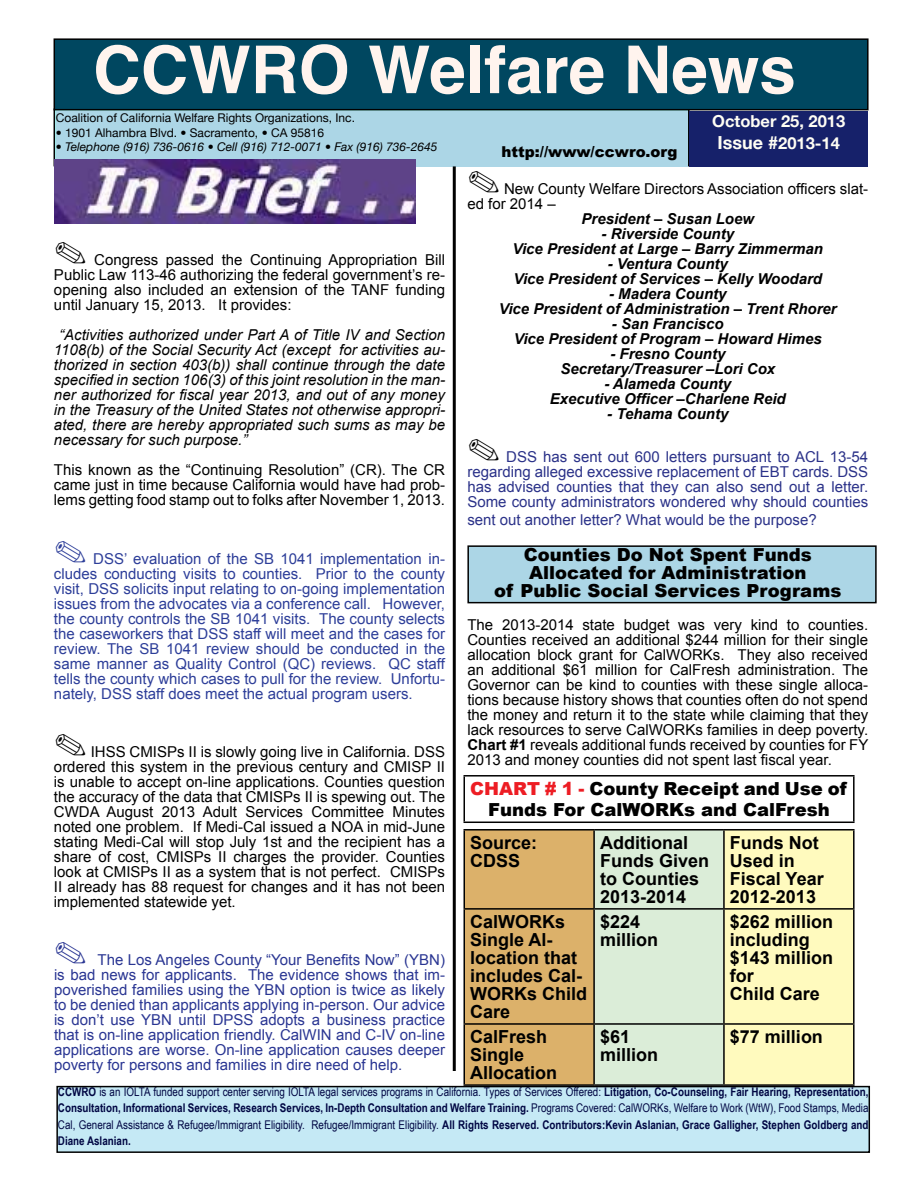
<style>
.page{position:relative;width:918px;height:1188px;background:#fff}
.page>*{position:absolute;margin:0;border:0;box-sizing:border-box;transform-origin:0 0}
.t1{font:700 66px "Helvetica";color:#fff4ee}
.t2{font:700 18px/18px "Arial";color:#000}
.t3{font:900 18px/18px "Arial";color:#000;text-align:center}
.t4{font:700 16.5px/21.6px "Helvetica Neue";color:#fffef4;text-align:center}
.t5{font:15px/15px "Arial";color:#000;text-align:justify}
.t6{font:15px/15px "Arial";color:#2d3e99;text-align:justify}
.t7{font:15px/15px "Arial";color:#2a3693;text-align:justify}
.t8{font:italic 15px/15px "Arial";color:#000;text-align:justify}
.t9{font:italic 700 15px/15px "Arial";color:#000;text-align:center}
.t10{font:15px/15px "Arial";color:#2b3289;text-align:justify}
.t11{font:900 15px "Arial";color:#000}
.t12{font:700 12px/16.4px "Arial Narrow";color:#000643;text-align:justify}
.t13{font:12px "Helvetica Neue";color:#000}
.t14{font:italic 12px "Helvetica Neue";color:#000}
.s1{font-size:18px}
.s2{font-weight:700}
.s3{color:#ed1d24}
.s4{font-weight:400}
</style>
<div class="page">
<div style="left:54px;top:39px;width:814px;height:71px;background:#004760"></div>
<div style="left:54px;top:38px;width:815px;height:72px;border:2px solid #000"></div>
<div style="left:56px;top:111px;width:631px;height:55px;background:#acd6e6"></div>
<div style="left:57px;top:1087px;width:812px;height:65px;background:#c5e9f5"></div>
<div style="left:56px;top:1086px;width:814px;height:67px;border:1px solid #000"></div>
<hr style="left:453px;top:166px;width:3px;height:905px;background:#000">
<div style="left:689px;top:111px;width:179px;height:55px;background:#16216a"></div>
<hr style="left:464px;top:775px;width:391px;height:2px;background:#000">
<hr style="left:464px;top:777px;width:1px;height:45px;background:#000">
<hr style="left:853px;top:777px;width:2px;height:45px;background:#000">
<hr style="left:464px;top:822px;width:391px;height:1px;background:#000">
<svg style="left:465px;top:831px;width:388px;height:253px;background:#e7ddaa"></svg>
<hr style="left:464px;top:829px;width:130px;height:2px;background:#000">
<hr style="left:464px;top:831px;width:1px;height:77px;background:#000">
<hr style="left:594px;top:829px;width:130px;height:2px;background:#000">
<hr style="left:593px;top:831px;width:2px;height:77px;background:#000">
<hr style="left:724px;top:829px;width:131px;height:2px;background:#000">
<hr style="left:723px;top:831px;width:2px;height:77px;background:#000">
<hr style="left:853px;top:831px;width:2px;height:77px;background:#000">
<hr style="left:464px;top:908px;width:130px;height:2px;background:#000">
<hr style="left:464px;top:910px;width:1px;height:113px;background:#000">
<hr style="left:594px;top:908px;width:130px;height:2px;background:#000">
<hr style="left:593px;top:910px;width:2px;height:113px;background:#000">
<hr style="left:724px;top:908px;width:131px;height:2px;background:#000">
<hr style="left:723px;top:910px;width:2px;height:113px;background:#000">
<hr style="left:853px;top:910px;width:2px;height:113px;background:#000">
<hr style="left:464px;top:1023px;width:130px;height:2px;background:#000">
<hr style="left:464px;top:1025px;width:1px;height:59px;background:#000">
<hr style="left:594px;top:1023px;width:130px;height:2px;background:#000">
<hr style="left:593px;top:1025px;width:2px;height:59px;background:#000">
<hr style="left:724px;top:1023px;width:131px;height:2px;background:#000">
<hr style="left:723px;top:1025px;width:2px;height:59px;background:#000">
<hr style="left:853px;top:1025px;width:2px;height:59px;background:#000">
<hr style="left:464px;top:1084px;width:130px;height:2px;background:#000">
<hr style="left:594px;top:1084px;width:130px;height:2px;background:#000">
<hr style="left:724px;top:1084px;width:131px;height:2px;background:#000">
<img style="left:54px;top:159px;width:362px;height:64px">
<div style="left:468px;top:546px;width:408px;height:57px;background:#acd6e6"></div>
<div style="left:467px;top:545px;width:410px;height:58px;border:2px solid #000"></div>
<h1 class="t1" style="left:93px;top:17px;width:704px">CCWRO Welfare News</h1>
<p class="t13" style="left:56px;top:111px;width:301px">Coalition of California Welfare Rights Organizations, Inc.</p>
<p class="t13" style="left:56px;top:125px;width:270px">• 1901 Alhambra Blvd. • Sacramento, • CA 95816</p>
<p class="t14" style="left:56px;top:140px;width:383px">• Telephone (916) 736-0616 • Cell (916) 712-0071 • Fax (916) 736-2645</p>
<p class="t5" style="left:54px;top:253px;width:393px;text-indent:40px">Congress passed the Continuing Appropriation Bill Public Law 113-46 authorizing the federal government’s re&shy;opening also included an extension of the TANF funding until January 15, 2013. It provides:</p>
<p class="t8" style="left:54px;top:328px;width:393px;text-indent:5px">“Activities authorized under Part A of Title IV and Section 1108(b) of the Social Security Act (except for activities au&shy;thorized in section 403(b)) shall continue through the date specified in section 106(3) of this joint resolution in the man&shy;ner authorized for fiscal year 2013, and out of any money in the Treasury of the United States not otherwise appropri&shy;ated, there are hereby appropriated such sums as may be necessary for such purpose.”</p>
<p class="t5" style="left:54px;top:463px;width:393px">This known as the “Continuing Resolution” (CR). The CR came just in time because California would have had prob&shy;lems getting food stamp out to folks after November 1, 2013.</p>
<p class="t6" style="left:54px;top:551px;width:393px;text-indent:39px">DSS’ evaluation of the SB 1041 implementation in&shy;cludes conducting visits to counties. Prior to the county visit, DSS solicits input relating to on-going implementation issues from the advocates via a conference call. However, the county controls the SB 1041 visits. The county selects the caseworkers that DSS staff will meet and the cases for review. The SB 1041 review should be conducted in the same manner as Quality Control (QC) reviews. QC staff tells the county which cases to pull for the review. Unfortu&shy;nately, DSS staff does meet the actual program users.</p>
<p class="t5" style="left:54px;top:744px;width:393px;text-indent:37px">IHSS CMISPs II is slowly going live in California. DSS ordered this system in the previous century and CMISP II is unable to accept on-line applications. Counties question the accuracy of the data that CMISPs II is spewing out. The CWDA August 2013 Adult Services Committee Minutes noted one problem. If Medi-Cal issued a NOA in mid-June stating Medi-Cal will stop July 1st and the recipient has a share of cost, CMISPs II charges the provider. Counties look at CMISPs II as a system that is not perfect. CMISPs II already has 88 request for changes and it has not been implemented statewide yet.</p>
<p class="t7" style="left:54px;top:952px;width:393px;text-indent:44px">The Los Angeles County “Your Benefits Now” (YBN) is bad news for applicants. The evidence shows that im&shy;poverished families using the YBN option is twice as likely to be denied than applicants applying in-person. Our advice is don’t use YBN until DPSS adopts a business practice that is on-line application friendly. CalWIN and C-IV on-line applications are worse. On-line application causes deeper poverty for persons and families in dire need of help.</p>
<p class="t11" style="left:502px;top:140px;width:178px">http://www/ccwro.org</p>
<p class="t4" style="left:712px;top:110px;width:134px">October 25, 2013<br><span class="s1">Issue #</span>2013-14</p>
<p class="t5" style="left:467px;top:181px;width:402px;text-indent:37px">New County Welfare Directors Association officers slat&shy;ed for 2014 –</p>
<p class="t9" style="left:582px;top:211px;width:174px">President – Susan Loew</p>
<p class="t9" style="left:513px;top:226px;width:312px">- Riverside County<br>Vice President at Large – Barry Zimmerman</p>
<p class="t9" style="left:514px;top:256px;width:310px">- Ventura County<br>Vice President of Services – Kelly Woodard</p>
<p class="t9" style="left:499px;top:286px;width:339px">- Madera County<br>Vice President of Administration – Trent Rhorer</p>
<p class="t9" style="left:514px;top:316px;width:309px">- San Francisco<br>Vice President of Program – Howard Himes</p>
<p class="t9" style="left:560px;top:346px;width:216px">- Fresno County<br>Secretary/Treasurer –Lori Cox</p>
<p class="t9" style="left:550px;top:376px;width:237px">- Alameda County<br>Executive Officer –Charlene Reid</p>
<p class="t9" style="left:607px;top:406px;width:123px">- Tehama County</p>
<p class="t10" style="left:467px;top:449px;width:402px;text-indent:39px">DSS has sent out 600 letters pursuant to ACL 13-54 regarding alleged excessive replacement of EBT cards. DSS has advised counties that they can also send out a letter.<br>Some county administrators wondered why should counties</p>
<p class="t10" style="left:467px;top:512px;width:351px">sent out another letter? What would be the purpose?</p>
<p class="t3" style="left:494px;top:545px;width:349px">Counties Do Not Spent Funds<br>Allocated for Administration<br>of Public Social Services Programs</p>
<p class="t5" style="left:467px;top:617px;width:403px">The 2013-2014 state budget was very kind to counties.<br>Counties received an additional $244 million for their single allocation block grant for CalWORKs. They also received an additional $61 million for CalFresh administration. The Governor can be kind to counties with these single alloca&shy;tions because history shows that counties often do not spend the money and return it to the state while claiming that they lack resources to serve CalWORKs families in deep poverty.<br><span class="s2">Chart #1</span> reveals additional funds received by counties for FY 2013 and money counties did not spent last fiscal year.</p>
<p class="t3" style="left:470px;top:777px;width:378px;line-height:21.6px"><span class="s3">CHART # 1 -</span> County Receipt and Use of<br>Funds For CalWORKs and CalFresh</p>
<p class="t2" style="left:470px;top:834px;width:69px">Source:<br>CDSS</p>
<p class="t2" style="left:600px;top:834px;width:111px">Additional<br>Funds Given to Counties<br>2013-2014</p>
<p class="t2" style="left:730px;top:834px;width:95px">Funds Not<br>Used in<br>Fiscal Year<br>2012-2013</p>
<p class="t2" style="left:470px;top:913px;width:118px">CalWORKs<br>Single Al&shy;location that includes Cal-<br>WORKs Child<br>Care</p>
<p class="t2" style="left:600px;top:913px;width:60px">$224 million</p>
<p class="t2" style="left:730px;top:913px;width:105px">$262 million including $143 million for<br>Child Care</p>
<p class="t2" style="left:470px;top:1028px;width:89px">CalFresh<br>Single<br>Allocation</p>
<p class="t2" style="left:600px;top:1028px;width:60px">$61 million</p>
<p class="t2" style="left:730px;top:1028px;width:95px">$77 million</p>
<p class="t12" style="left:58px;top:1083px;width:812px">CCWRO <span class="s4">is an IOLTA funded support center serving IOLTA legal services programs in California. Types of Services Offered:</span> Litigation, Co-Counseling, Fair Hearing, Representation, Consultation, Informational Services, Research Services, In-Depth Consultation and Welfare Training. <span class="s4">Programs Covered: CalWORKs, Welfare to Work (WtW), Food Stamps, Media Cal, General Assistance &amp; Refugee/Immigrant Eligibility. Refugee/Immigrant Eligibility.</span> All Rights Reserved. Contributors:Kevin Aslanian, Grace Galligher, Stephen Goldberg and Diane Aslanian.</p>
</div>
